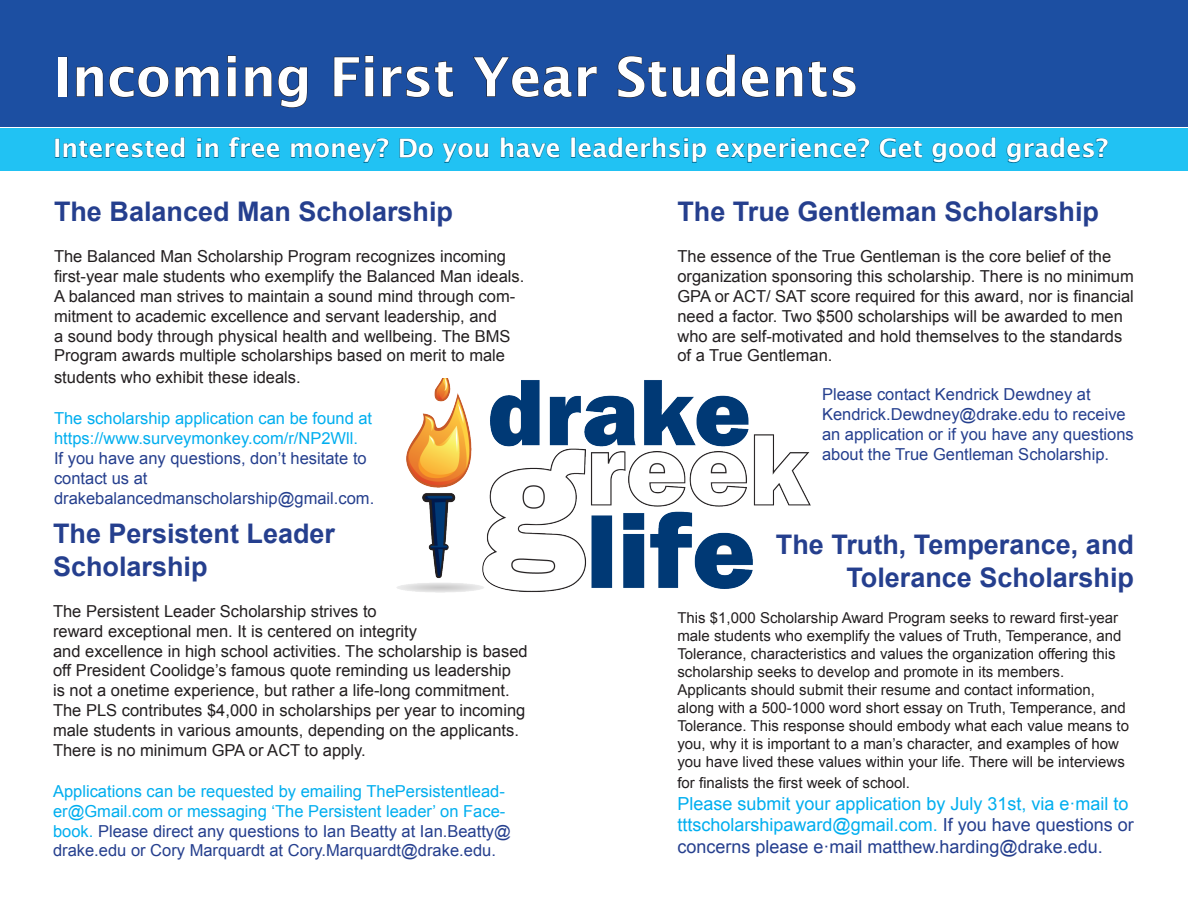
<style>
.page{position:relative;width:1188px;height:918px;background:#fff}
.page>*{position:absolute;margin:0;border:0;box-sizing:border-box;transform-origin:0 0}
.t1{font:700 54px "Lucida Grande";color:#fff}
.t2{font:700 27px "Arial";color:#253f8e}
.t3{font:700 25.5px "Lucida Grande";color:#fff}
.t4{font:18px/21.6px "Arial";color:#00aeef}
.t5{font:16.5px/19.8px "Arial";color:#231f20}
.t6{font:16.5px/19.8px "Arial";color:#00aeef}
.t7{font:16.5px/19.8px "Arial";color:#253f8e}
.t8{font:15px/18px "Arial";color:#231f20}
.s1{color:#253f8e}
</style>
<div class="page">
<div style="left:0;top:0;width:1188px;height:127px;background:#1c4fa2"></div>
<div style="left:0;top:128px;width:1188px;height:43px;background:#21c2f3"></div>
<img style="left:396px;top:378px;width:415px;height:215px">
<svg style="left:76px;top:66px;width:93px;height:32px"></svg>
<svg style="left:175px;top:66px;width:44px;height:31px"></svg>
<svg style="left:227px;top:55px;width:9px;height:42px"></svg>
<svg style="left:245px;top:66px;width:27px;height:31px"></svg>
<svg style="left:278px;top:66px;width:30px;height:42px"></svg>
<svg style="left:334px;top:55px;width:40px;height:42px"></svg>
<svg style="left:382px;top:61px;width:72px;height:37px"></svg>
<svg style="left:473px;top:57px;width:124px;height:41px"></svg>
<svg style="left:617px;top:54px;width:118px;height:44px"></svg>
<svg style="left:741px;top:66px;width:28px;height:32px"></svg>
<svg style="left:775px;top:61px;width:81px;height:37px"></svg>
<div style="left:55px;top:139px;width:4px;height:18px;border:1px solid #006a93"></div>
<svg style="left:63px;top:137px;width:122px;height:21px"></svg>
<svg style="left:197px;top:138px;width:22px;height:20px"></svg>
<svg style="left:229px;top:137px;width:51px;height:21px"></svg>
<svg style="left:291px;top:138px;width:98px;height:25px"></svg>
<svg style="left:399px;top:138px;width:35px;height:20px"></svg>
<svg style="left:442px;top:143px;width:47px;height:20px"></svg>
<svg style="left:500px;top:137px;width:60px;height:21px"></svg>
<div style="left:571px;top:138px;width:4px;height:19px;border:1px solid #006a93"></div>
<svg style="left:578px;top:137px;width:129px;height:26px"></svg>
<svg style="left:716px;top:138px;width:154px;height:25px"></svg>
<svg style="left:879px;top:138px;width:44px;height:21px"></svg>
<svg style="left:932px;top:137px;width:64px;height:26px"></svg>
<svg style="left:1006px;top:137px;width:102px;height:26px"></svg>
<p class="t1" style="left:54px;top:33px;width:807px">Incoming First Year Students</p>
<p class="t3" style="left:53px;top:128px;width:1057px">Interested in free money? Do you have leaderhsip experience? Get good grades?</p>
<p class="t2" style="left:54px;top:193px;width:401px">The Balanced Man Scholarship</p>
<p class="t5" style="left:54px;top:247px;width:472px">The Balanced Man Scholarship Program recognizes incoming first-year male students who exemplify the Balanced Man ideals.<br>A balanced man strives to maintain a sound mind through com&shy;mitment to academic excellence and servant leadership, and<br>a sound body through physical health and wellbeing. The BMS Program awards multiple scholarships based on merit to male</p>
<p class="t5" style="left:54px;top:367px;width:248px">students who exhibit these ideals.</p>
<p class="t6" style="left:54px;top:409px;width:320px">The scholarship application can be found at</p>
<p class="t6" style="left:54px;top:429px;width:306px">https://www.surveymonkey.com/r/NP2Wll.</p>
<p class="t7" style="left:54px;top:448px;width:314px">If you have any questions, don’t hesitate to</p>
<p class="t7" style="left:54px;top:468px;width:95px">contact us at</p>
<p class="t7" style="left:54px;top:488px;width:322px">drakebalancedmanscholarship@gmail.com.</p>
<p class="t2" style="left:53px;top:516px;width:284px">The Persistent Leader</p>
<p class="t2" style="left:53px;top:548px;width:156px">Scholarship</p>
<p class="t5" style="left:53px;top:602px;width:325px">The Persistent Leader Scholarship strives to</p>
<p class="t5" style="left:53px;top:621px;width:366px">reward exceptional men. It is centered on integrity</p>
<p class="t5" style="left:53px;top:641px;width:476px">and excellence in high school activities. The scholarship is based off President Coolidge’s famous quote reminding us leadership<br>is not a onetime experience, but rather a life-long commitment.<br>The PLS contributes $4,000 in scholarships per year to incoming male students in various amounts, depending on the applicants.<br>There is no minimum GPA or ACT to apply.</p>
<p class="t6" style="left:53px;top:782px;width:459px">Applications can be requested by emailing ThePersistentlead&shy;er@Gmail.com or messaging ‘The Persistent leader’ on Face&shy;book. <span class="s1">Please direct any questions to Ian Beatty at Ian.Beatty@ drake.edu or Cory Marquardt at Cory.Marquardt@drake.edu.</span></p>
<p class="t2" style="left:677px;top:193px;width:423px">The True Gentleman Scholarship</p>
<p class="t5" style="left:677px;top:247px;width:458px">The essence of the True Gentleman is the core belief of the organization sponsoring this scholarship. There is no minimum GPA or ACT/ SAT score required for this award, nor is financial need a factor. Two $500 scholarships will be awarded to men who are self-motivated and hold themselves to the standards of a True Gentleman.</p>
<p class="t7" style="left:822px;top:385px;width:270px">Please contact Kendrick Dewdney at</p>
<p class="t7" style="left:822px;top:404px;width:313px">Kendrick.Dewdney@drake.edu to receive an application or if you have any questions about the True Gentleman Scholarship.</p>
<p class="t2" style="left:776px;top:527px;width:360px">The Truth, Temperance, and</p>
<p class="t2" style="left:846px;top:559px;width:289px">Tolerance Scholarship</p>
<p class="t8" style="left:677px;top:608px;width:446px">This $1,000 Scholarship Award Program seeks to reward first-year male students who exemplify the values of Truth, Temperance, and Tolerance, characteristics and values the organization offering this scholarship seeks to develop and promote in its members.</p>
<p class="t8" style="left:677px;top:680px;width:453px">Applicants should submit their resume and contact information, along with a 500-1000 word short essay on Truth, Temperance, and Tolerance. This response should embody what each value means to you, why it is important to a man’s character, and examples of how you have lived these values within your life. There will be interviews</p>
<p class="t8" style="left:677px;top:774px;width:234px">for finalists the first week of school.</p>
<p class="t4" style="left:677px;top:793px;width:458px">Please submit your application by July 31st, via e·mail to tttscholarshipaward@gmail.com. <span class="s1">If you have questions or concerns please e·mail matthew.harding@drake.edu.</span></p>
</div>
